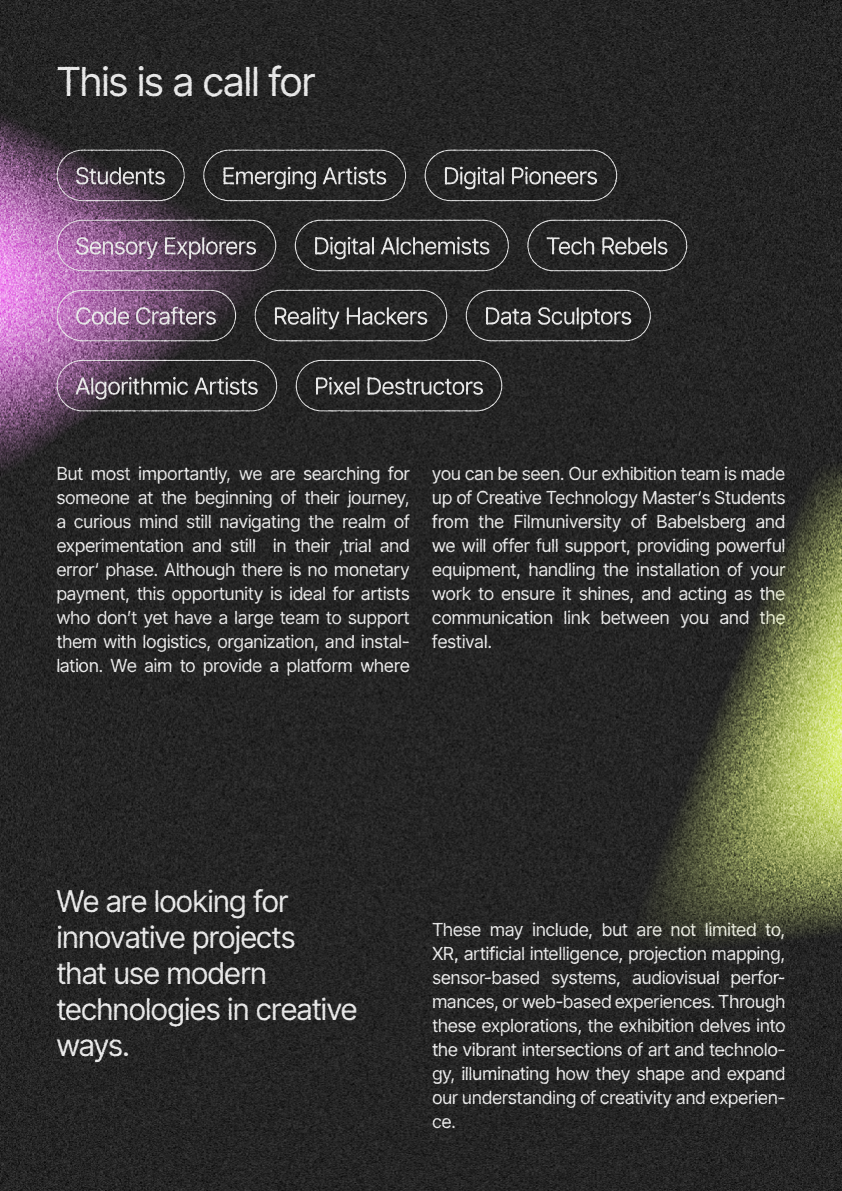
<style>
.page{position:relative;width:842px;height:1191px;background:#fff}
.page>*{position:absolute;margin:0;border:0;box-sizing:border-box;transform-origin:0 0}
.t1{font:40px "Inter Tight";letter-spacing:-.005em;color:#e6e6e6}
.t2{font:30px/36px "Inter Tight";letter-spacing:-.005em;color:#e6e6e6}
.t3{font:18px/24px "Inter Tight";letter-spacing:.01em;color:#e6e6e6;text-align:justify}
</style>
<div class="page">
<img style="left:0;top:0;width:842px;height:1191px">
<h1 class="t1" style="left:57px;top:52px;width:260px">This is a call for</h1>
<p class="t3" style="left:57px;top:461px;width:354px">But most importantly, we are searching for someone at the beginning of their journey, a curious mind still navigating the realm of experimentation and still in their ‚trial and error‘ phase. Although there is no monetary payment, this opportunity is ideal for artists who don’t yet have a large team to support them with logistics, organization, and instal&shy;lation. We aim to provide a platform where</p>
<p class="t3" style="left:432px;top:461px;width:354px">you can be seen. Our exhibition team is made up of Creative Technology Master‘s Students from the Filmuniversity of Babelsberg and we will offer full support, providing powerful equipment, handling the installation of your work to ensure it shines, and acting as the communication link between you and the festival.</p>
<h2 class="t2" style="left:57px;top:882px;width:302px">We are looking for innovative projects<br>that use modern technologies in creative ways.</h2>
<p class="t3" style="left:432px;top:917px;width:354px">These may include, but are not limited to, XR, artificial intelligence, projection mapping, sensor-based systems, audiovisual perfor&shy;mances, or web-based experiences. Through these explorations, the exhibition delves into the vibrant intersections of art and technolo&shy;gy, illuminating how they shape and expand our understanding of creativity and experien&shy;ce.</p>
</div>
